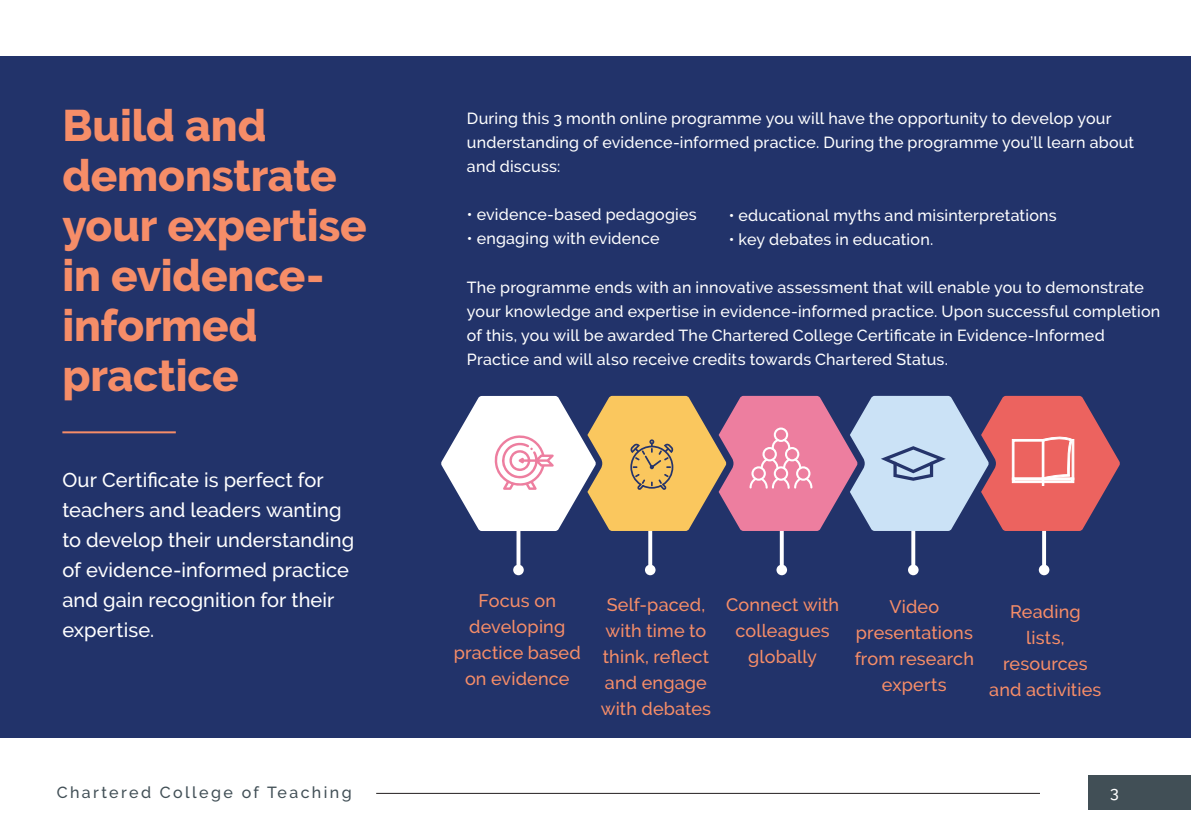
<style>
.page{position:relative;width:1191px;height:840px;background:#fff}
.page>*{position:absolute;margin:0;border:0;box-sizing:border-box;transform-origin:0 0}
.Headline{font:800 44px/50px "Raleway";letter-spacing:-.005em;color:#f68d68}
.Paragraph_Text_White{font:500 20px/30px "Raleway";letter-spacing:.005em;color:#fff}
.Paragraph_Text_White-2{font:500 18px/26px "Raleway";letter-spacing:.01em;color:#f68d68;text-align:center}
.Paragraph_Text_White-3{font:500 16px/24px "Raleway";letter-spacing:.015em;color:#fff}
.t1{font:500 16px "Raleway";letter-spacing:.15em;color:#414f56}
</style>
<div class="page">
<div style="left:0;top:57px;width:1191px;height:680px;background:#22336a"></div>
<svg style="left:441px;top:395px;width:679px;height:180px"></svg>
<hr style="left:62px;top:431px;width:114px;height:2px;background:#f68d68">
<div style="left:1089px;top:774px;width:102px;height:34px;background:#414f56"></div>
<hr style="left:376px;top:792px;width:664px;height:1px;background:#231f20">
<p class="Headline" style="left:62px;top:100px;width:306px">Build and demonstrate your expertise in evidence&shy;informed practice</p>
<p class="Paragraph_Text_White" style="left:62px;top:464px;width:293px">Our Certificate is perfect for teachers and leaders wanting to develop their understanding of evidence-informed practice and gain recognition for their expertise.</p>
<p class="Paragraph_Text_White-3" style="left:467px;top:107px;width:669px">During this 3 month online programme you will have the opportunity to develop your understanding of evidence-informed practice. During the programme you’ll learn about and discuss:</p>
<p class="Paragraph_Text_White-3" style="left:467px;top:203px;width:231px">• evidence-based pedagogies</p>
<p class="Paragraph_Text_White-3" style="left:467px;top:227px;width:194px">• engaging with evidence</p>
<p class="Paragraph_Text_White-3" style="left:467px;top:275px;width:695px">The programme ends with an innovative assessment that will enable you to demonstrate your knowledge and expertise in evidence-informed practice. Upon successful completion of this, you will be awarded The Chartered College Certificate in Evidence-Informed Practice and will also receive credits towards Chartered Status.</p>
<p class="Paragraph_Text_White-3" style="left:729px;top:203px;width:329px">• educational myths and misinterpretations</p>
<p class="Paragraph_Text_White-3" style="left:729px;top:227px;width:206px">• key debates in education.</p>
<p class="Paragraph_Text_White-2" style="left:454px;top:587px;width:129px">Focus on developing practice based on evidence</p>
<p class="Paragraph_Text_White-2" style="left:601px;top:591px;width:112px">Self-paced, with time to think, reflect and engage with debates</p>
<p class="Paragraph_Text_White-2" style="left:726px;top:591px;width:115px">Connect with colleagues globally</p>
<p class="Paragraph_Text_White-2" style="left:854px;top:593px;width:121px">Video presentations from research experts</p>
<p class="Paragraph_Text_White-2" style="left:989px;top:598px;width:114px">Reading lists, resources and activities</p>
<p class="t1" style="left:57px;top:782px;width:296px">Chartered College of Teaching</p>
<p class="Paragraph_Text_White-3" style="left:1110px;top:779px;width:10px">3</p>
</div>
